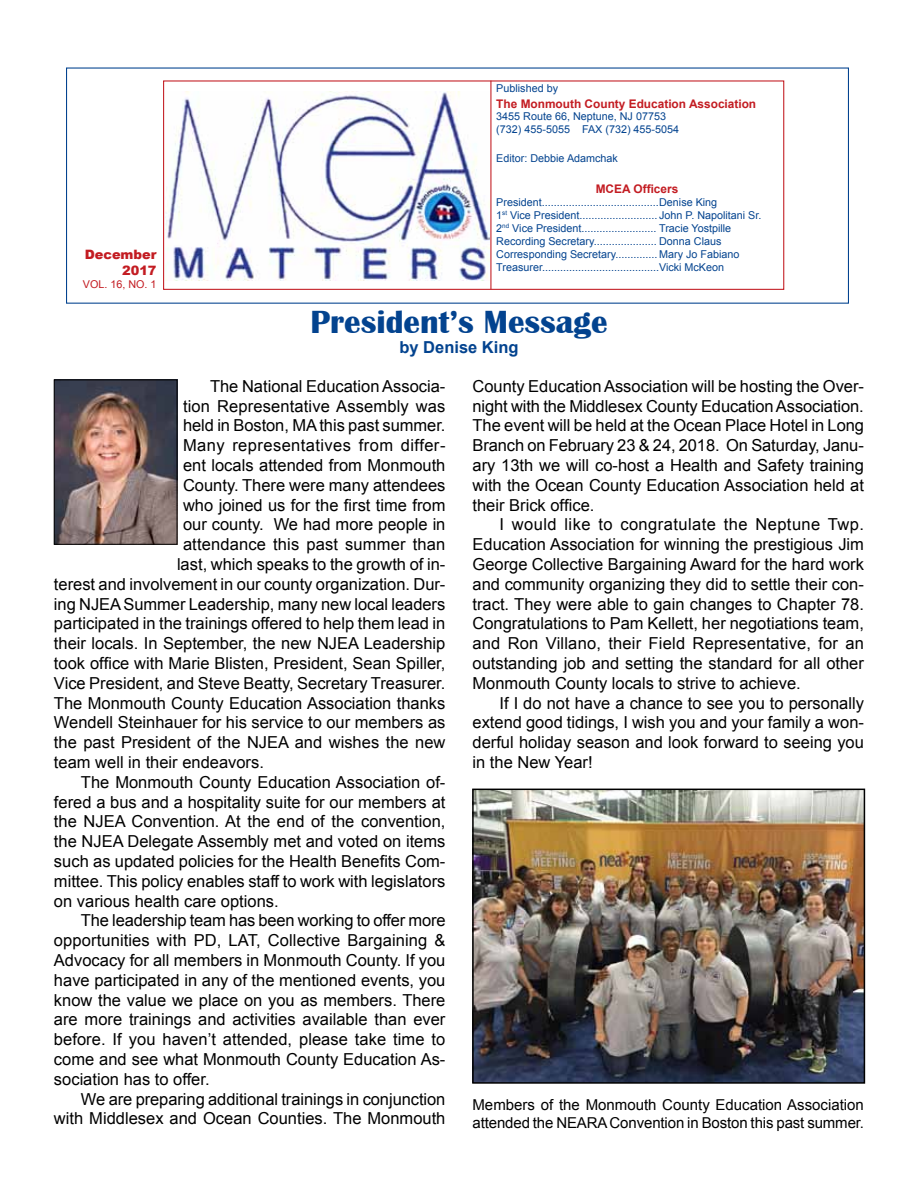
<style>
.page{position:relative;width:918px;height:1188px;background:#fff}
.page>*{position:absolute;margin:0;border:0;box-sizing:border-box;transform-origin:0 0}
.t1{font:700 33px "Britannic";color:#03438f}
.t2{font:16.5px/19.8px "Arial";color:#000;text-align:justify}
.t3{font:16.5px "Arial";letter-spacing:.025em;color:#000}
.t4{font:700 16.5px "Arial";color:#03438f}
.t5{font:15px/18px "Arial";letter-spacing:-.005em;color:#000}
.t6{font:900 12.9px/15.6px "Arial";color:#c31c22;text-align:right}
.t7{font:700 11.85px "Arial";color:#c31c22}
.t8{font:10.8px/12.9px "Arial";color:#03438f}
.t9{font:10.8px "Arial";color:#c31c22}
</style>
<div class="page">
<div style="left:163px;top:80px;width:621px;height:210px;border:1px solid #c31c22"></div>
<hr style="left:490px;top:81px;width:1px;height:208px;background:#c31c22">
<img style="left:56px;top:382px;width:119px;height:160px">
<div style="left:54px;top:380px;width:123px;height:164px;border:1px solid #000"></div>
<img style="left:166px;top:91px;width:324px;height:189px">
<img style="left:475px;top:792px;width:387px;height:289px">
<div style="left:472px;top:789px;width:393px;height:295px;border:2px solid #000"></div>
<p class="t6" style="left:85px;top:247px;width:73px">December<br>2017</p>
<p class="t9" style="left:83px;top:279px;width:75px">VOL. 16, NO. 1</p>
<p class="t8" style="left:496px;top:82px;width:63px">Published by</p>
<p class="t7" style="left:496px;top:99px;width:261px">The Monmouth County Education Association</p>
<p class="t8" style="left:496px;top:111px;width:184px">3455 Route 66, Neptune, NJ 07753 (732) 455-5055 FAX (732) 455-5054</p>
<p class="t8" style="left:496px;top:152px;width:123px">Editor: Debbie Adamchak</p>
<p class="t7" style="left:596px;top:181px;width:84px">MCEA Officers</p>
<p class="t8" style="left:496px;top:196px;width:267px">President....................................... Denise King<br>1<sup>st</sup> Vice President.......................... John P. Napolitani Sr.<br>2<sup>nd</sup> Vice President......................... Tracie Yostpille Recording Secretary..................... Donna Claus Corresponding Secretary.............. Mary Jo Fabiano Treasurer.......................................Vicki McKeon</p>
<h1 class="t1" style="left:310px;top:310px;width:299px">President’s Message</h1>
<p class="t4" style="left:399px;top:341px;width:121px">by Denise King</p>
<p class="t2" style="left:210px;top:377px;width:237px">The National Education Associa-</p>
<p class="t2" style="left:183px;top:397px;width:264px">tion Representative Assembly was</p>
<p class="t2" style="left:183px;top:417px;width:264px">held in Boston, MA this past summer.</p>
<p class="t3" style="left:183px;top:438px;width:264px">Many representatives from differ-</p>
<p class="t2" style="left:183px;top:456px;width:264px">ent locals attended from Monmouth</p>
<p class="t2" style="left:183px;top:476px;width:264px">County. There were many attendees</p>
<p class="t2" style="left:183px;top:495px;width:264px">who joined us for the first time from</p>
<p class="t2" style="left:183px;top:516px;width:264px">our county. We had more people in</p>
<p class="t2" style="left:183px;top:536px;width:264px">attendance this past summer than</p>
<p class="t2" style="left:177px;top:555px;width:270px">last, which speaks to the growth of in-</p>
<p class="t2" style="left:54px;top:575px;width:393px">terest and involvement in our county organization. Dur-</p>
<p class="t2" style="left:54px;top:595px;width:393px">ing NJEA Summer Leadership, many new local leaders</p>
<p class="t2" style="left:54px;top:615px;width:393px">participated in the trainings offered to help them lead in</p>
<p class="t2" style="left:54px;top:635px;width:393px">their locals. In September, the new NJEA Leadership</p>
<p class="t2" style="left:54px;top:653px;width:393px">took office with Marie Blisten, President, Sean Spiller,</p>
<p class="t2" style="left:54px;top:674px;width:393px">Vice President, and Steve Beatty, Secretary Treasurer.</p>
<p class="t2" style="left:54px;top:694px;width:393px">The Monmouth County Education Association thanks</p>
<p class="t2" style="left:54px;top:714px;width:393px">Wendell Steinhauer for his service to our members as</p>
<p class="t2" style="left:54px;top:734px;width:393px">the past President of the NJEA and wishes the new</p>
<p class="t2" style="left:54px;top:753px;width:211px">team well in their endeavors.</p>
<p class="t2" style="left:81px;top:773px;width:366px">The Monmouth County Education Association of-</p>
<p class="t2" style="left:54px;top:793px;width:393px">fered a bus and a hospitality suite for our members at</p>
<p class="t2" style="left:54px;top:813px;width:393px">the NJEA Convention. At the end of the convention,</p>
<p class="t2" style="left:54px;top:833px;width:393px">the NJEA Delegate Assembly met and voted on items</p>
<p class="t2" style="left:54px;top:851px;width:393px">such as updated policies for the Health Benefits Com-</p>
<p class="t2" style="left:54px;top:872px;width:393px">mittee. This policy enables staff to work with legislators</p>
<p class="t2" style="left:54px;top:892px;width:226px">on various health care options.</p>
<p class="t2" style="left:81px;top:912px;width:366px">The leadership team has been working to offer more</p>
<p class="t2" style="left:54px;top:932px;width:393px">opportunities with PD, LAT, Collective Bargaining &amp;</p>
<p class="t2" style="left:54px;top:951px;width:393px">Advocacy for all members in Monmouth County. If you</p>
<p class="t2" style="left:54px;top:971px;width:393px">have participated in any of the mentioned events, you</p>
<p class="t2" style="left:54px;top:991px;width:393px">know the value we place on you as members. There</p>
<p class="t2" style="left:54px;top:1011px;width:393px">are more trainings and activities available than ever</p>
<p class="t2" style="left:54px;top:1031px;width:393px">before. If you haven’t attended, please take time to</p>
<p class="t2" style="left:54px;top:1050px;width:393px">come and see what Monmouth County Education As-</p>
<p class="t2" style="left:54px;top:1070px;width:157px">sociation has to offer.</p>
<p class="t2" style="left:81px;top:1090px;width:366px">We are preparing additional trainings in conjunction</p>
<p class="t2" style="left:54px;top:1110px;width:393px">with Middlesex and Ocean Counties. The Monmouth</p>
<p class="t2" style="left:472px;top:377px;width:393px">County Education Association will be hosting the Over&shy;night with the Middlesex County Education Association.<br>The event will be held at the Ocean Place Hotel in Long Branch on February 23 &amp; 24, 2018. On Saturday, Janu&shy;ary 13th we will co-host a Health and Safety training with the Ocean County Education Association held at their Brick office.</p>
<p class="t2" style="left:472px;top:516px;width:393px;text-indent:27px">I would like to congratulate the Neptune Twp.<br>Education Association for winning the prestigious Jim George Collective Bargaining Award for the hard work and community organizing they did to settle their con&shy;tract. They were able to gain changes to Chapter 78.<br>Congratulations to Pam Kellett, her negotiations team, and Ron Villano, their Field Representative, for an outstanding job and setting the standard for all other Monmouth County locals to strive to achieve.</p>
<p class="t2" style="left:472px;top:694px;width:393px;text-indent:27px">If I do not have a chance to see you to personally extend good tidings, I wish you and your family a won&shy;derful holiday season and look forward to seeing you in the New Year!</p>
<p class="t5" style="left:472px;top:1096px;width:393px">Members of the Monmouth County Education Association attended the NEARA Convention in Boston this past summer.</p>
</div>
